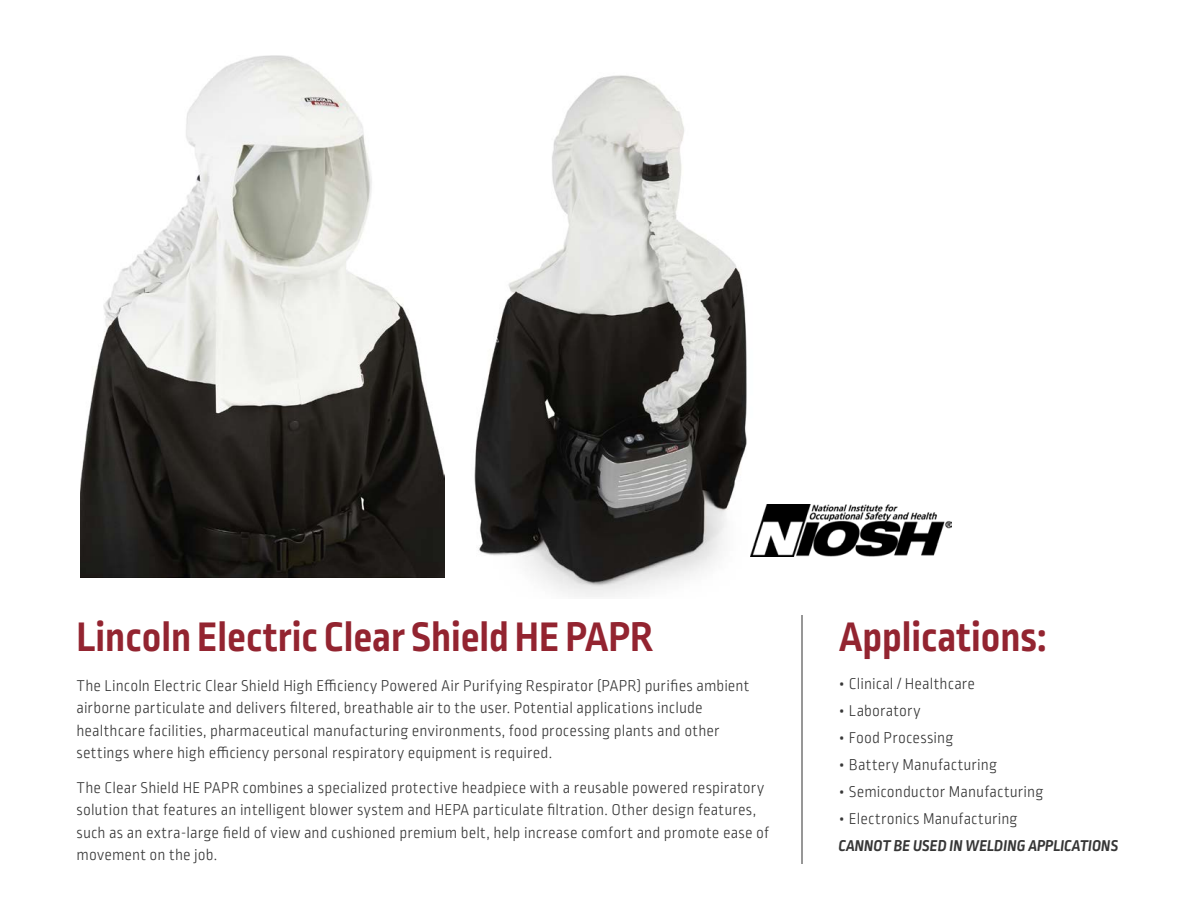
<style>
.page{position:relative;width:1188px;height:918px;background:#fff}
.page>*{position:absolute;margin:0;border:0;box-sizing:border-box;transform-origin:0 0}
.t1{font:700 43.5px "Ropa Sans Pro";color:#932430}
.t2{font:300 16.5px/22.5px "Ropa Sans Pro";letter-spacing:.005em;color:#363636}
.t3{font:italic 700 16.5px "Ropa Sans Pro";letter-spacing:.005em;color:#363636}
.s1{font-size:29.7px}
</style>
<div class="page">
<hr style="left:801px;top:616px;width:1px;height:248px;background:#979797">
<img style="left:474px;top:75px;width:323px;height:522px">
<img style="left:81px;top:55px;width:363px;height:522px">
<img style="left:750px;top:505px;width:201px;height:51px">
<h1 class="t1" style="left:76px;top:612px;width:578px">Lincoln Electric Clear Shield HE PAPR</h1>
<p class="t2" style="left:76px;top:675px;width:674px">The Lincoln Electric Clear Shield High Efficiency Powered Air Purifying Respirator (PAPR) purifies ambient airborne particulate and delivers filtered, breathable air to the user. Potential applications include healthcare facilities, pharmaceutical manufacturing environments, food processing plants and other settings where high efficiency personal respiratory equipment is required.</p>
<p class="t2" style="left:76px;top:777px;width:694px">The Clear Shield HE PAPR combines a specialized protective headpiece with a reusable powered respiratory solution that features an intelligent blower system and HEPA particulate filtration. Other design features, such as an extra-large field of view and cushioned premium belt, help increase comfort and promote ease of movement on the job.</p>
<h1 class="t1" style="left:839px;top:612px;width:209px">Applications:</h1>
<p class="t2" style="left:838px;top:673px;width:138px"><span class="s1">•</span> Clinical / Healthcare</p>
<p class="t2" style="left:838px;top:700px;width:84px"><span class="s1">•</span> Laboratory</p>
<p class="t2" style="left:838px;top:727px;width:116px"><span class="s1">•</span> Food Processing</p>
<p class="t2" style="left:838px;top:754px;width:160px"><span class="s1">•</span> Battery Manufacturing</p>
<p class="t2" style="left:838px;top:781px;width:206px"><span class="s1">•</span> Semiconductor Manufacturing</p>
<p class="t2" style="left:838px;top:808px;width:181px"><span class="s1">•</span> Electronics Manufacturing</p>
<p class="t3" style="left:838px;top:836px;width:281px">CANNOT BE USED IN WELDING APPLICATIONS</p>
</div>
